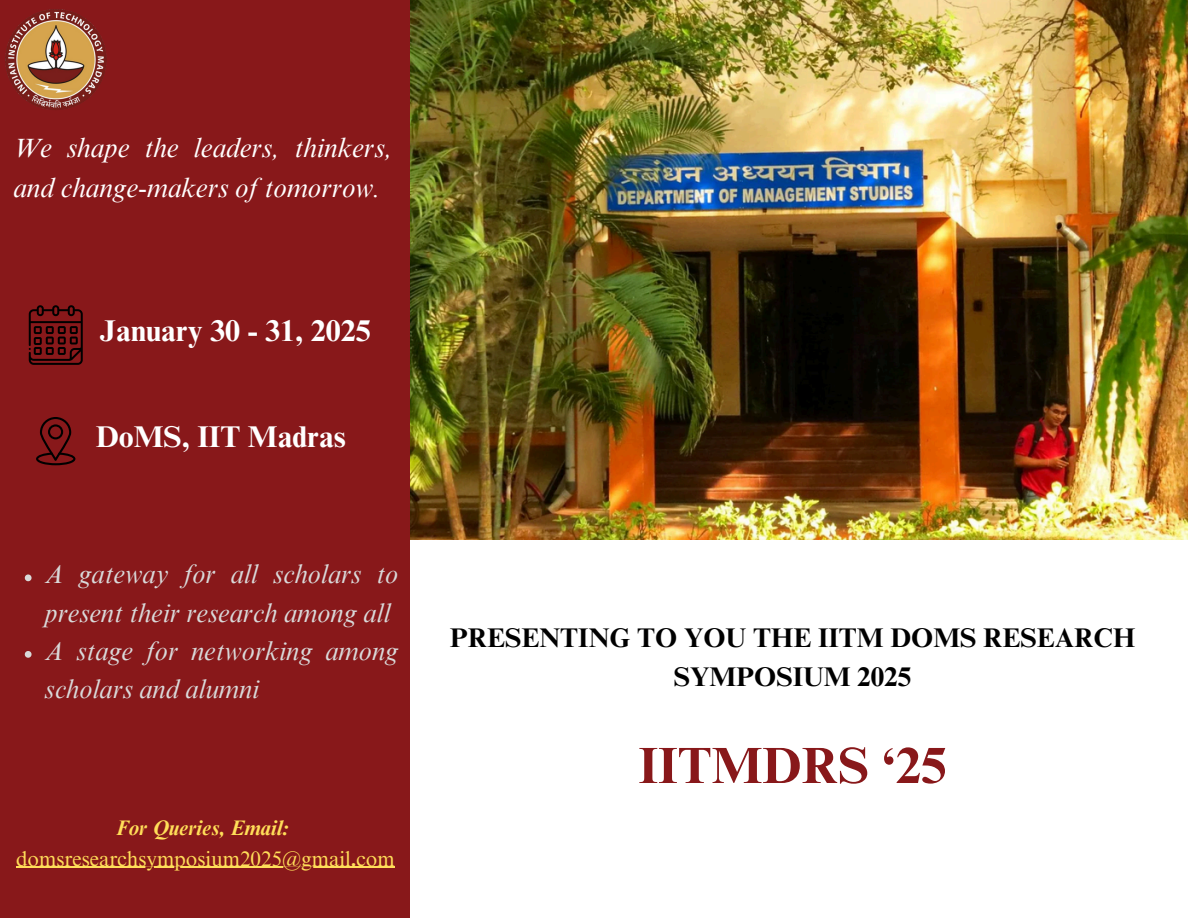
<style>
.page{position:relative;width:1188px;height:918px;background:#fff}
.page>*{position:absolute;margin:0;border:0;box-sizing:border-box;transform-origin:0 0}
.t1{font:700 51px "Times NRMT Pro";color:#88181a}
.t2{font:700 30px "Times NRMT Pro";color:#fff}
.t3{font:italic 27px/40.5px "Times NRMT Pro";color:#fff}
.t4{font:700 27px/39.3px "Times NRMT Pro";color:#000;text-align:center}
.t5{font:italic 26.25px/38.2px "Times NRMT Pro";color:#d9d9d9}
.t6{font:21px "Times NRMT Pro";color:#ffde59}
.t7{font:italic 700 21px "Times NRMT Pro";color:#ffde59}
.s1{font-weight:700}
</style>
<div class="page">
<img style="left:410px;top:0;width:778px;height:539px">
<div style="left:0;top:0;width:410px;height:918px;background:#88181a"></div>
<img style="left:4px;top:7px;width:103px;height:103px;border-radius:50%">
<svg style="left:36px;top:417px;width:39px;height:48px"></svg>
<svg style="left:29px;top:305px;width:54px;height:60px"></svg>
<svg style="left:25px;top:574px;width:7px;height:7px"></svg>
<svg style="left:25px;top:651px;width:7px;height:7px"></svg>
<hr style="left:16px;top:867px;width:335px;height:1px;background:#ffde59">
<hr style="left:357px;top:867px;width:38px;height:1px;background:#ffde59">
<h4 class="t3" style="left:13px;top:130px;width:380px">We shape the leaders, thinkers, and change-makers of tomorrow.</h4>
<p class="t2" style="left:100px;top:320px;width:273px">January 30 - 31, 2025</p>
<p class="t2" style="left:96px;top:426px;width:251px">DoMS, IIT Madras</p>
<p class="t5" style="left:45px;top:559px;width:355px">A gateway for all scholars to present their research among all</p>
<h2 class="t5" style="left:45px;top:635px;width:355px">A stage for networking among scholars and alumni</h2>
<h2 class="t7" style="left:116px;top:820px;width:175px">For Queries, Email:</h2>
<p class="t6" style="left:16px;top:851px;width:380px">domsresearchsymposium2025@gmail<span class="s1">.</span>com</p>
<p class="t4" style="left:450px;top:621px;width:687px">PRESENTING TO YOU THE IITM DOMS RESEARCH<br>SYMPOSIUM 2025</p>
<p class="t1" style="left:638px;top:746px;width:310px">IITMDRS ‘25</p>
</div>
